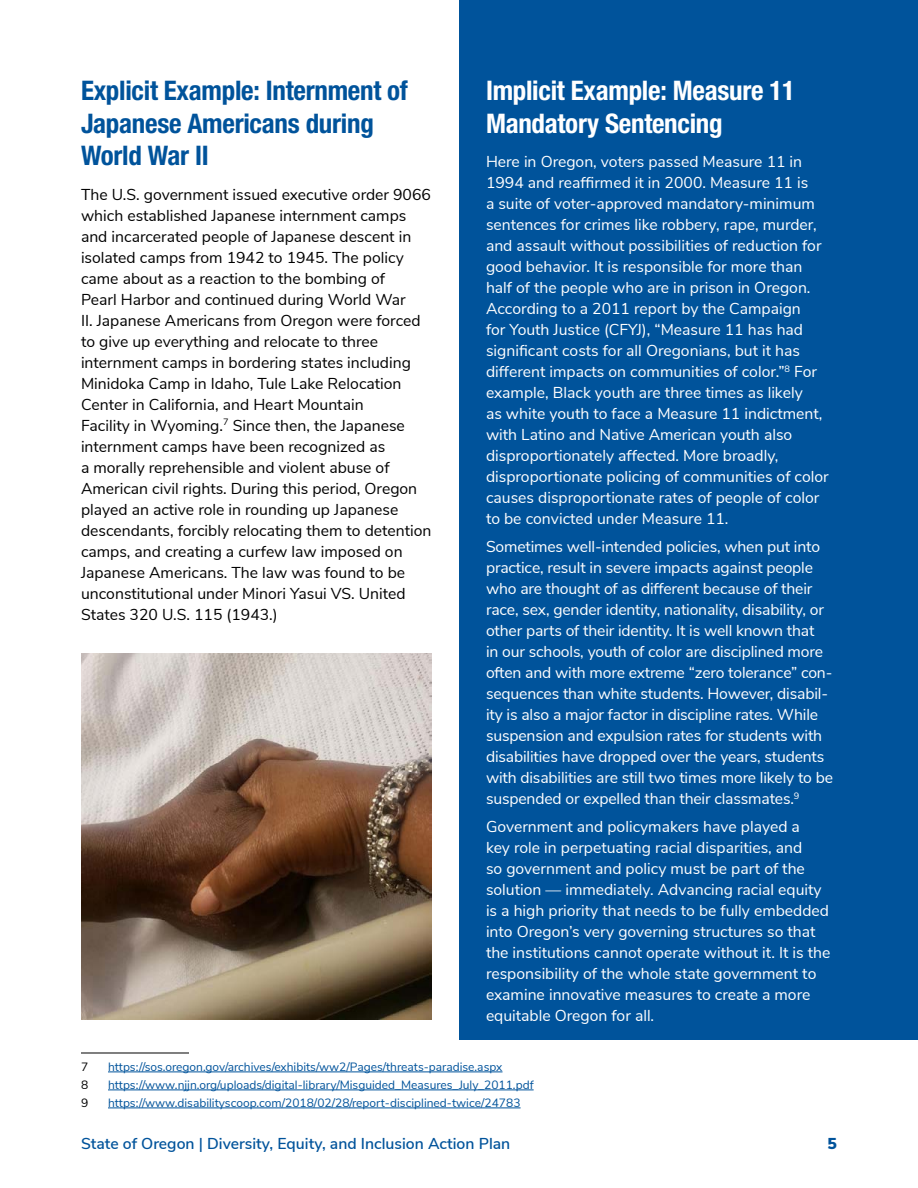
<style>
.page{position:relative;width:918px;height:1188px;background:#fff}
.page>*{position:absolute;margin:0;border:0;box-sizing:border-box;transform-origin:0 0}
.Heading_2{font:700 condensed 27px/32.4px "Helvetica Neue LT Std";letter-spacing:-.01em;color:#00539b}
.Heading_2-2{font:700 condensed 27px/32.4px "Helvetica Neue LT Std";letter-spacing:-.01em;color:#fff}
.Body{font:15.75px/21px "Nunito Sans";color:#fff}
.Body-2{font:15.75px/21px "Nunito Sans";color:#000}
.t1{font:600 15.75px "Nunito Sans";color:#00539b}
.t2{font:900 15.75px "Nunito Sans";color:#00539b}
.Footnote{font:12px "Nunito Sans";color:#00539b}
.Footnote-2{font:12px "Nunito Sans";color:#000}
</style>
<div class="page">
<div style="left:459px;top:0;width:459px;height:1040px;background:#00539b"></div>
<hr style="left:81px;top:1053px;width:108px;height:1px;background:#000">
<hr style="left:108px;top:1072px;width:395px;height:1px;background:#00539b">
<hr style="left:108px;top:1090px;width:426px;height:1px;background:#00539b">
<hr style="left:108px;top:1108px;width:413px;height:1px;background:#00539b">
<img style="left:81px;top:653px;width:351px;height:367px">
<p class="Heading_2" style="left:81px;top:74px;width:328px">Explicit Example: Internment of<br>Japanese Americans during<br>World War II</p>
<p class="Body-2" style="left:81px;top:183px;width:352px">The U.S. government issued executive order 9066 which established Japanese internment camps and incarcerated people of Japanese descent in isolated camps from 1942 to 1945. The policy came about as a reaction to the bombing of<br>Pearl Harbor and continued during World War<br>II. Japanese Americans from Oregon were forced to give up everything and relocate to three internment camps in bordering states including Minidoka Camp in Idaho, Tule Lake Relocation Center in California, and Heart Mountain<br>Facility in Wyoming.<sup>7</sup> Since then, the Japanese internment camps have been recognized as<br>a morally reprehensible and violent abuse of American civil rights. During this period, Oregon played an active role in rounding up Japanese descendants, forcibly relocating them to detention camps, and creating a curfew law imposed on Japanese Americans. The law was found to be unconstitutional under Minori Yasui VS. United States 320 U.S. 115 (1943.)</p>
<p class="Heading_2-2" style="left:486px;top:74px;width:311px">Implicit Example: Measure 11<br>Mandatory Sentencing</p>
<p class="Body" style="left:486px;top:150px;width:344px">Here in Oregon, voters passed Measure 11 in 1994 and reaffirmed it in 2000. Measure 11 is<br>a suite of voter-approved mandatory-minimum sentences for crimes like robbery, rape, murder, and assault without possibilities of reduction for good behavior. It is responsible for more than half of the people who are in prison in Oregon.<br>According to a 2011 report by the Campaign<br>for Youth Justice (CFYJ), “Measure 11 has had significant costs for all Oregonians, but it has different impacts on communities of color.”<sup>8</sup> For example, Black youth are three times as likely<br>as white youth to face a Measure 11 indictment, with Latino and Native American youth also disproportionately affected. More broadly, disproportionate policing of communities of color causes disproportionate rates of people of color to be convicted under Measure 11.</p>
<p class="Body" style="left:486px;top:535px;width:349px">Sometimes well-intended policies, when put into practice, result in severe impacts against people who are thought of as different because of their race, sex, gender identity, nationality, disability, or other parts of their identity. It is well known that<br>in our schools, youth of color are disciplined more often and with more extreme “zero tolerance” con&shy;sequences than white students. However, disabil&shy;ity is also a major factor in discipline rates. While suspension and expulsion rates for students with disabilities have dropped over the years, students with disabilities are still two times more likely to be suspended or expelled than their classmates.<sup>9</sup></p>
<p class="Body" style="left:486px;top:815px;width:346px">Government and policymakers have played a<br>key role in perpetuating racial disparities, and<br>so government and policy must be part of the solution — immediately. Advancing racial equity is a high priority that needs to be fully embedded into Oregon’s very governing structures so that the institutions cannot operate without it. It is the responsibility of the whole state government to examine innovative measures to create a more equitable Oregon for all.</p>
<p class="Footnote-2" style="left:81px;top:1058px;width:9px">7</p>
<p class="Footnote" style="left:108px;top:1058px;width:396px">https://sos.oregon.gov/archives/exhibits/ww2/Pages/threats-paradise.aspx</p>
<p class="Footnote-2" style="left:81px;top:1076px;width:9px">8</p>
<p class="Footnote" style="left:108px;top:1076px;width:427px">https://www.njjn.org/uploads/digital-library/Misguided_Measures_July_2011.pdf</p>
<p class="Footnote-2" style="left:81px;top:1094px;width:9px">9</p>
<p class="Footnote" style="left:108px;top:1094px;width:414px">https://www.disabilityscoop.com/2018/02/28/report-disciplined-twice/24783</p>
<p class="t1" style="left:81px;top:1132px;width:431px">State of Oregon | Diversity, Equity, and Inclusion Action Plan</p>
<p class="t2" style="left:828px;top:1132px;width:11px">5</p>
</div>
